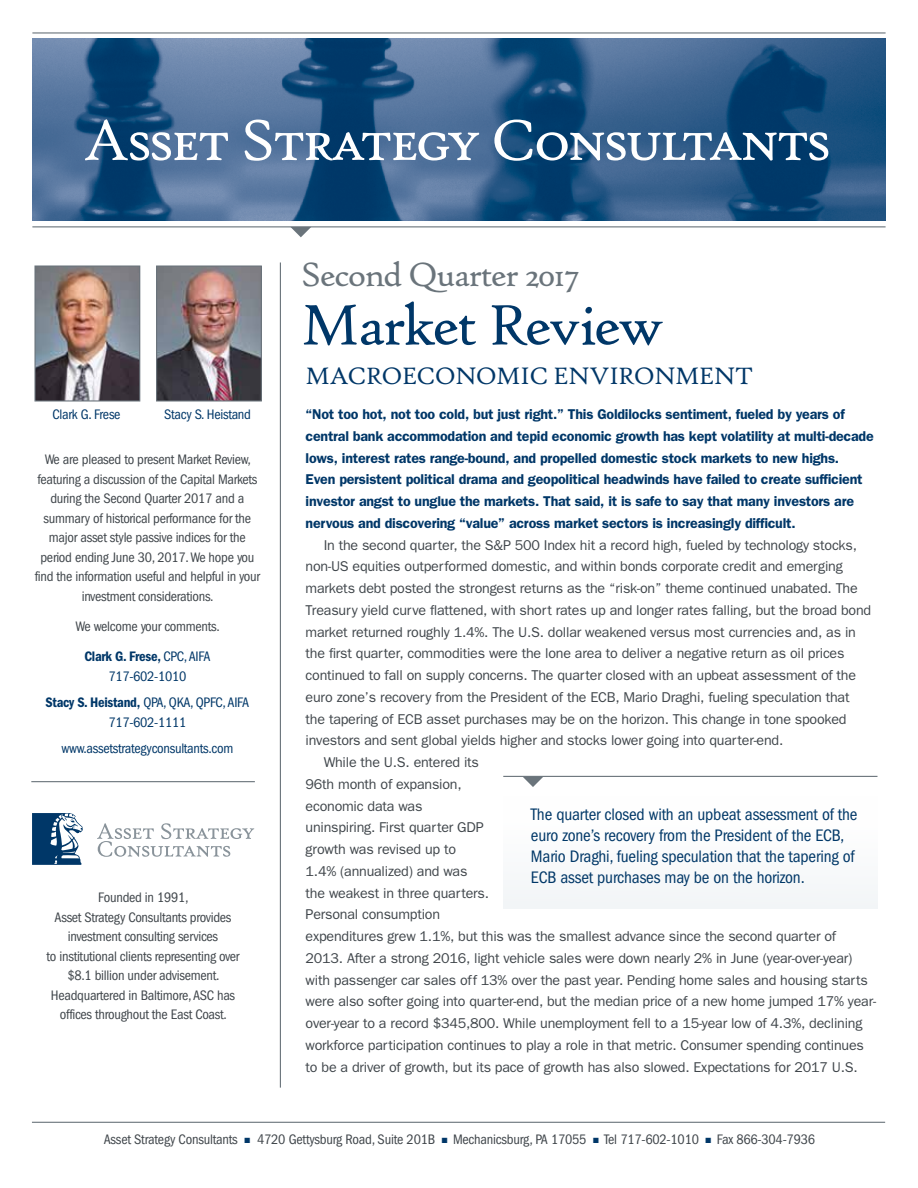
<style>
.page{position:relative;width:918px;height:1188px;background:#fff}
.page>*{position:absolute;margin:0;border:0;box-sizing:border-box;transform-origin:0 0}
.t1{font:61.5px "Hightower Text Roman SC";letter-spacing:-.04em;color:#fff}
.t2{font:61.5px "Hightower Text Roman";letter-spacing:-.045em;color:#003768}
.t3{font:36px "Hightower Text Roman";letter-spacing:-.04em;color:#6a747b}
.t4{font:25.5px "Hightower Text Roman";letter-spacing:-.03em;color:#003768}
.t5{font:condensed 17.25px/21px "Franklin Gothic";letter-spacing:-.01em;color:#003767}
.t6{font:14.25px "Franklin Gothic";letter-spacing:-.015em;color:#40464b}
.t7{font:condensed 14.25px/19.5px "Franklin Gothic";letter-spacing:-.02em;color:#40464b;text-align:center}
.t8{font:600 14.25px/21.8px "Franklin Gothic";letter-spacing:-.015em;color:#003768}
.t9{font:condensed 14.25px/26.2px "Franklin Gothic";letter-spacing:-.02em;color:#003768;text-align:center}
.s1{font-weight:600;color:#003768}
.s2{color:#003768}
.s3{font-weight:600}
</style>
<div class="page">
<img style="left:32px;top:38px;width:854px;height:183px">
<hr style="left:32px;top:32px;width:854px;height:2px;background:#6a747b">
<hr style="left:32px;top:226px;width:854px;height:1px;background:#6a747b">
<svg style="left:290px;top:227px;width:21px;height:10px"></svg>
<hr style="left:280px;top:262px;width:1px;height:826px;background:#6a747b">
<hr style="left:32px;top:1122px;width:853px;height:1px;background:#6a747b">
<svg style="left:32px;top:813px;width:51px;height:52px"></svg>
<svg style="left:97px;top:823px;width:157px;height:34px"></svg>
<hr style="left:31px;top:781px;width:224px;height:1px;background:#6a747b">
<div style="left:503px;top:796px;width:375px;height:112px;background:#fafbfc"></div>
<hr style="left:503px;top:776px;width:375px;height:1px;background:#6a747b">
<svg style="left:523px;top:777px;width:20px;height:10px"></svg>
<img style="left:158px;top:267px;width:102px;height:133px">
<div style="left:156px;top:265px;width:106px;height:137px;border:1px solid #6a737b"></div>
<img style="left:36px;top:267px;width:102px;height:133px">
<div style="left:34px;top:265px;width:106px;height:137px;border:1px solid #6a737b"></div>
<h1 class="t1" style="left:83px;top:105px;width:750px">Asset Strategy Consultants</h1>
<p class="t9" style="left:53px;top:401px;width:70px">Clark G. Frese</p>
<p class="t9" style="left:164px;top:401px;width:88px">Stacy S. Heistand</p>
<p class="t7" style="left:35px;top:450px;width:227px">We are pleased to present Market Review, featuring a discussion of the Capital Markets during the Second Quarter 2017 and a summary of historical performance for the major asset style passive indices for the period ending June 30, 2017. We hope you find the information useful and helpful in your investment considerations.</p>
<p class="t7" style="left:76px;top:611px;width:146px;line-height:30.3px">We welcome your comments.<br><span class="s1">Clark G. Frese,</span> <span class="s2">CPC, AIFA</span></p>
<p class="t9" style="left:46px;top:663px;width:205px">717-602-1010<br><span class="s3">Stacy S. Heistand,</span> QPA, QKA, QPFC, AIFA</p>
<p class="t9" style="left:61px;top:709px;width:173px">717-602-1111 www.assetstrategyconsultants.com</p>
<p class="t7" style="left:47px;top:888px;width:194px">Founded in 1991,<br>Asset Strategy Consultants provides investment consulting services<br>to institutional clients representing over $8.1 billion under advisement.<br>Headquartered in Baltimore, ASC has offices throughout the East Coast.</p>
<h2 class="t3" style="left:301px;top:254px;width:280px">SECOND QUARTER 2017</h2>
<h1 class="t2" style="left:301px;top:289px;width:365px">MARKET REVIEW</h1>
<h3 class="t4" style="left:306px;top:361px;width:449px">MACROECONOMIC ENVIRONMENT</h3>
<p class="t8" style="left:306px;top:403px;width:570px">“Not too hot, not too cold, but just right.” This Goldilocks sentiment, fueled by years of central bank accommodation and tepid economic growth has kept volatility at multi-decade lows, interest rates range-bound, and propelled domestic stock markets to new highs.<br>Even persistent political drama and geopolitical headwinds have failed to create sufficient investor angst to unglue the markets. That said, it is safe to say that many investors are nervous and discovering “value” across market sectors is increasingly difficult.</p>
<p class="t6" style="left:324px;top:537px;width:535px">In the second quarter, the S&amp;P 500 Index hit a record high, fueled by technology stocks,</p>
<p class="t6" style="left:306px;top:558px;width:539px">non-US equities outperformed domestic, and within bonds corporate credit and emerging</p>
<p class="t6" style="left:306px;top:580px;width:554px">markets debt posted the strongest returns as the “risk-on” theme continued unabated. The</p>
<p class="t6" style="left:306px;top:602px;width:567px">Treasury yield curve flattened, with short rates up and longer rates falling, but the broad bond</p>
<p class="t6" style="left:306px;top:624px;width:552px">market returned roughly 1.4%. The U.S. dollar weakened versus most currencies and, as in</p>
<p class="t6" style="left:306px;top:645px;width:540px">the first quarter, commodities were the lone area to deliver a negative return as oil prices</p>
<p class="t6" style="left:306px;top:667px;width:552px">continued to fall on supply concerns. The quarter closed with an upbeat assessment of the</p>
<p class="t6" style="left:306px;top:689px;width:545px">euro zone’s recovery from the President of the ECB, Mario Draghi, fueling speculation that</p>
<p class="t6" style="left:306px;top:711px;width:543px">the tapering of ECB asset purchases may be on the horizon. This change in tone spooked</p>
<p class="t6" style="left:306px;top:732px;width:479px">investors and sent global yields higher and stocks lower going into quarter-end.</p>
<p class="t6" style="left:324px;top:754px;width:157px">While the U.S. entered its</p>
<p class="t6" style="left:306px;top:776px;width:158px">96th month of expansion,</p>
<p class="t6" style="left:306px;top:798px;width:118px">economic data was</p>
<p class="t6" style="left:306px;top:819px;width:180px">uninspiring. First quarter GDP</p>
<p class="t6" style="left:306px;top:841px;width:152px">growth was revised up to</p>
<p class="t6" style="left:306px;top:863px;width:163px">1.4% (annualized) and was</p>
<p class="t6" style="left:306px;top:885px;width:185px">the weakest in three quarters.</p>
<p class="t6" style="left:306px;top:906px;width:136px">Personal consumption</p>
<p class="t6" style="left:306px;top:928px;width:532px">expenditures grew 1.1%, but this was the smallest advance since the second quarter of</p>
<p class="t6" style="left:306px;top:950px;width:548px">2013. After a strong 2016, light vehicle sales were down nearly 2% in June (year-over-year)</p>
<p class="t6" style="left:306px;top:972px;width:564px">with passenger car sales off 13% over the past year. Pending home sales and housing starts</p>
<p class="t6" style="left:306px;top:993px;width:572px">were also softer going into quarter-end, but the median price of a new home jumped 17% year-</p>
<p class="t6" style="left:306px;top:1015px;width:558px">over-year to a record $345,800. While unemployment fell to a 15-year low of 4.3%, declining</p>
<p class="t6" style="left:306px;top:1037px;width:560px">workforce participation continues to play a role in that metric. Consumer spending continues</p>
<p class="t6" style="left:306px;top:1059px;width:554px">to be a driver of growth, but its pace of growth has also slowed. Expectations for 2017 U.S.</p>
<p class="t5" style="left:531px;top:804px;width:328px">The quarter closed with an upbeat assessment of the euro zone’s recovery from the President of the ECB, Mario Draghi, fueling speculation that the tapering of ECB asset purchases may be on the horizon.</p>
<p class="t7" style="left:104px;top:1130px;width:713px">Asset Strategy Consultants <span class="s2">■</span> 4720 Gettysburg Road, Suite 201B <span class="s2">■</span> Mechanicsburg, PA 17055 <span class="s2">■</span> Tel 717-602-1010 <span class="s2">■</span> Fax 866-304-7936</p>
</div>
